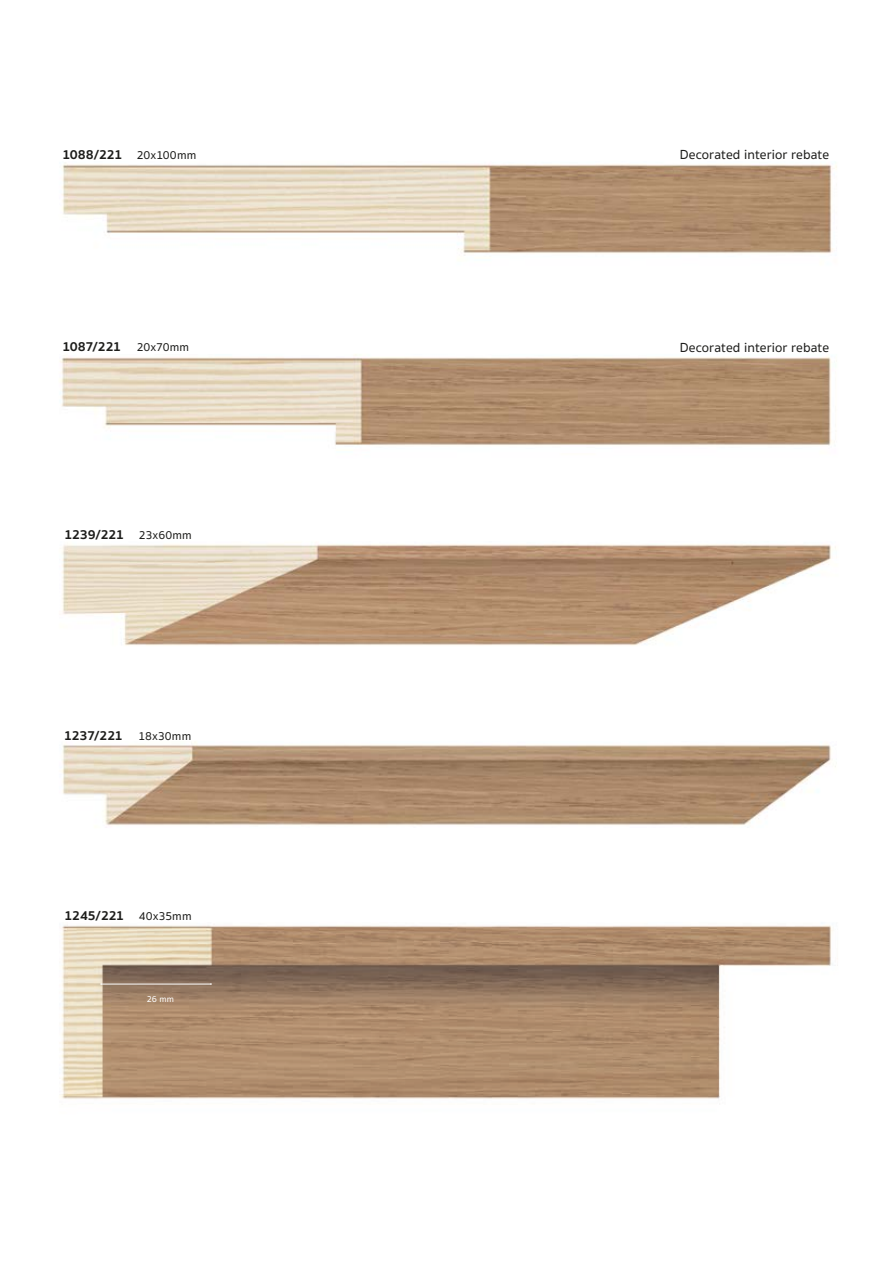
<style>
.page{position:relative;width:893px;height:1263px;background:#fff}
.page>*{position:absolute;margin:0;border:0;box-sizing:border-box;transform-origin:0 0}
.t1{font:700 13.5px "Sukhumvit Set";letter-spacing:-.015em;color:#1d1d1b}
.t2{font:500 13.5px "Sukhumvit Set";letter-spacing:.005em;color:#1d1d1b}
.t3{font:500 9px "Sukhumvit Set";color:#fff}
.s1{font-weight:500;font-size:12px}
</style>
<div class="page">
<img style="left:62px;top:544px;width:774px;height:102px">
<img style="left:60px;top:923px;width:773px;height:176px">
<hr style="left:101px;top:984px;width:110px;height:1px;background:#fff">
<img style="left:60px;top:354px;width:772px;height:92px">
<img style="left:62px;top:163px;width:775px;height:93px">
<img style="left:61px;top:742px;width:775px;height:84px">
<p class="t1" style="left:62px;top:144px;width:135px">1088/221 <span class="s1">20x100mm</span></p>
<p class="t1" style="left:62px;top:337px;width:128px">1087/221 <span class="s1">20x70mm</span></p>
<p class="t1" style="left:64px;top:524px;width:129px">1239/221 <span class="s1">23x60mm</span></p>
<p class="t1" style="left:64px;top:725px;width:129px">1237/221 <span class="s1">18x30mm</span></p>
<p class="t1" style="left:64px;top:905px;width:129px">1245/221 <span class="s1">40x35mm</span></p>
<p class="t3" style="left:147px;top:993px;width:29px">26 mm</p>
<p class="t2" style="left:680px;top:145px;width:151px">Decorated interior rebate</p>
<p class="t2" style="left:680px;top:338px;width:151px">Decorated interior rebate</p>
</div>
